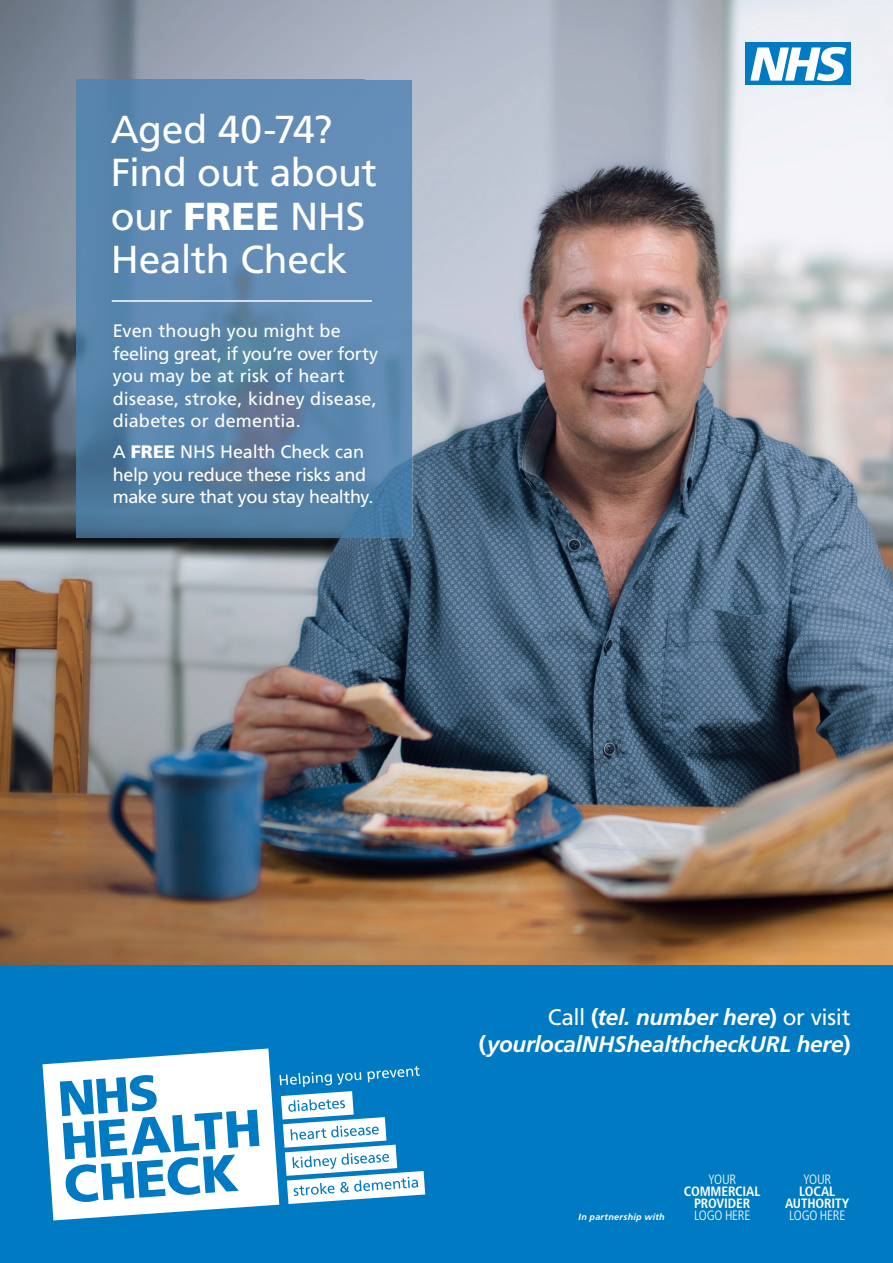
<style>
.page{position:relative;width:893px;height:1263px;background:#fff}
.page>*{position:absolute;margin:0;border:0;box-sizing:border-box;transform-origin:0 0}
.t1{font:39px/43.5px "Frutiger";letter-spacing:-.01em;color:#fff}
.t2{font:italic 700 22.5px/27px "Frutiger";letter-spacing:-.01em;color:#fff;text-align:right}
.t3{font:18px/22.5px "Frutiger";color:#fff}
.t4{font:18px/22.5px "Frutiger";letter-spacing:-.02em;color:#fff}
.t5{font:700 condensed 13.5px/12px "Frutiger";letter-spacing:-.01em;color:#fff;text-align:center}
.t6{font:300 condensed 13.5px "Frutiger";letter-spacing:-.02em;color:#fff}
.t7{font:italic 700 9px "Frutiger";letter-spacing:.035em;color:#fff}
.s1{font-weight:900}
.s2{font-weight:400;font-style:normal}
.s3{font-style:normal}
</style>
<div class="page">
<img style="left:0;top:0;width:893px;height:965px">
<img style="left:76px;top:80px;width:336px;height:458px">
<hr style="left:112px;top:300px;width:260px;height:2px;background:#fff">
<div style="left:0;top:965px;width:893px;height:298px;background:#007ac2"></div>
<svg style="left:43px;top:1048px;width:382px;height:172px"></svg>
<div style="left:745px;top:43px;width:105px;height:42px;background:#007ac2"></div>
<svg style="left:750px;top:47px;width:96px;height:34px"></svg>
<h1 class="t1" style="left:111px;top:107px;width:268px">Aged 40-74?<br>Find out about our <span class="s1">FREE</span> NHS<br>Health Check</h1>
<p class="t3" style="left:113px;top:319px;width:267px">Even though you might be feeling great, if you’re over forty you may be at risk of heart disease, stroke, kidney disease, diabetes or dementia.</p>
<p class="t4" style="left:113px;top:440px;width:262px">A <span class="s1">FREE</span> NHS Health Check can help you reduce these risks and make sure that you stay healthy.</p>
<p class="t2" style="left:479px;top:1004px;width:373px"><span class="s2">Call</span> <span class="s3">(</span>tel. number here<span class="s3">)</span> <span class="s2">or visit </span><span class="s3">(</span>yourlocalNHShealthcheckURL here<span class="s3">)</span></p>
<p class="t7" style="left:578px;top:1212px;width:88px">In partnership with</p>
<p class="t6" style="left:708px;top:1172px;width:30px">YOUR</p>
<p class="t5" style="left:684px;top:1186px;width:78px">COMMERCIAL<br>PROVIDER</p>
<p class="t6" style="left:694px;top:1208px;width:58px">LOGO HERE</p>
<p class="t6" style="left:803px;top:1172px;width:30px">YOUR</p>
<p class="t5" style="left:785px;top:1186px;width:66px">LOCAL<br>AUTHORITY</p>
<p class="t6" style="left:789px;top:1208px;width:58px">LOGO HERE</p>
</div>
